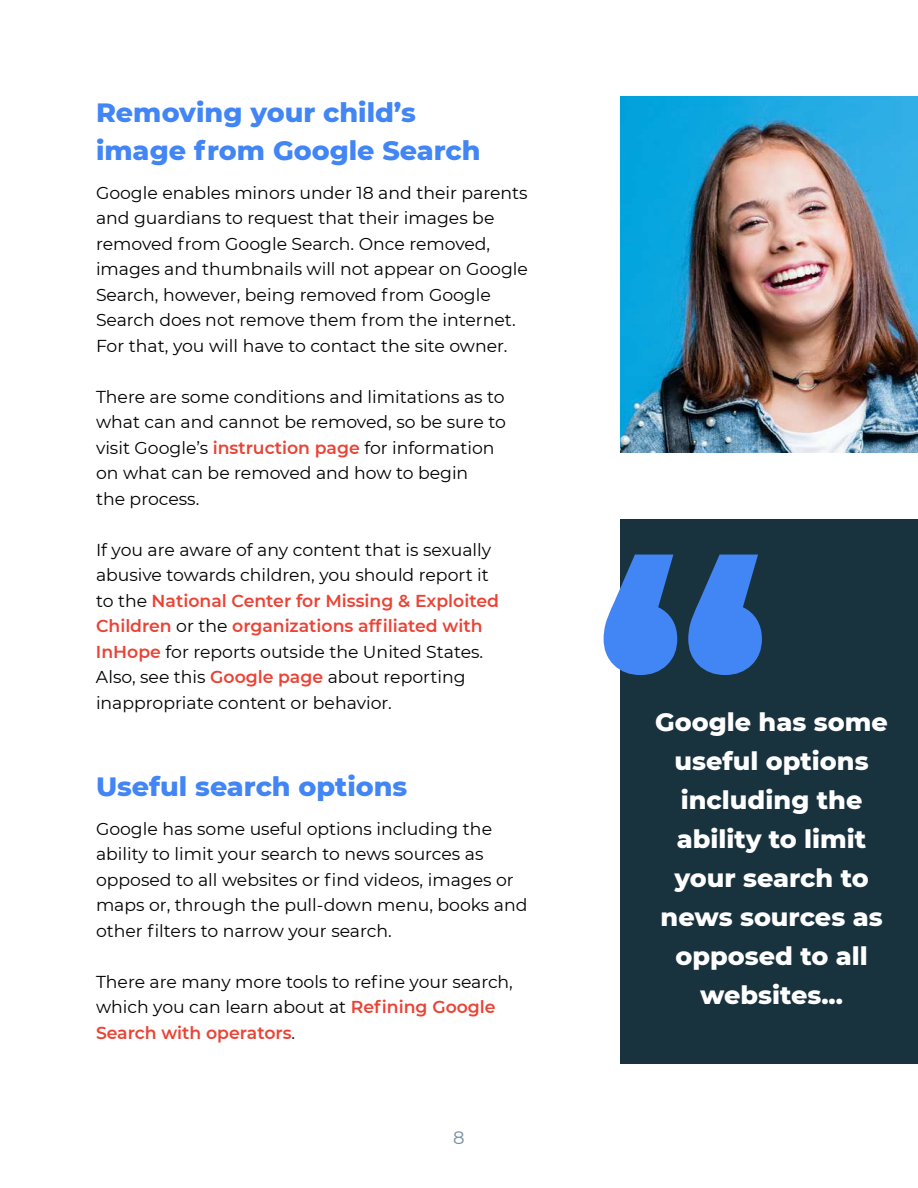
<style>
.page{position:relative;width:918px;height:1188px;background:#fff}
.page>*{position:absolute;margin:0;border:0;box-sizing:border-box;transform-origin:0 0}
.t1{font:800 27px/37.5px "Montserrat";color:#4285f4}
.t2{font:800 25.5px/39px "Montserrat";color:#fff;text-align:center}
.t3{font:18px "Montserrat";color:#758d9f}
.t4{font:17.25px/25.5px "Montserrat";color:#000}
.s1{font-weight:600;color:#ea4335}
</style>
<div class="page">
<div style="left:621px;top:519px;width:297px;height:544px;background:#18323e"></div>
<svg style="left:604px;top:555px;width:158px;height:120px"></svg>
<img style="left:621px;top:96px;width:297px;height:357px">
<h1 class="t1" style="left:96px;top:95px;width:386px">Removing your child’s image from Google Search</h1>
<p class="t4" style="left:96px;top:181px;width:433px">Google enables minors under 18 and their parents and guardians to request that their images be removed from Google Search. Once removed, images and thumbnails will not appear on Google Search, however, being removed from Google Search does not remove them from the internet.<br>For that, you will have to contact the site owner.</p>
<p class="t4" style="left:96px;top:385px;width:411px">There are some conditions and limitations as to what can and cannot be removed, so be sure to visit Google’s <span class="s1">instruction page</span> for information on what can be removed and how to begin<br>the process.</p>
<p class="t4" style="left:96px;top:536px;width:404px">If you are aware of any content that is sexually abusive towards children, you should report it to the <span class="s1">National Center for Missing &amp; Exploited Children</span> or the <span class="s1">organizations affiliated with InHope</span> for reports outside the United States.<br>Also, see this <span class="s1">Google page</span> about reporting inappropriate content or behavior.</p>
<h1 class="t1" style="left:96px;top:769px;width:313px">Useful search options</h1>
<p class="t4" style="left:96px;top:817px;width:433px">Google has some useful options including the ability to limit your search to news sources as opposed to all websites or find videos, images or maps or, through the pull-down menu, books and other filters to narrow your search.</p>
<p class="t4" style="left:96px;top:968px;width:418px">There are many more tools to refine your search, which you can learn about at <span class="s1">Refining Google<br>Search with operators</span>.</p>
<p class="t3" style="left:453px;top:1130px;width:13px">8</p>
<h2 class="t2" style="left:655px;top:704px;width:234px">Google has some useful options including the ability to limit your search to news sources as opposed to all websites...</h2>
</div>
